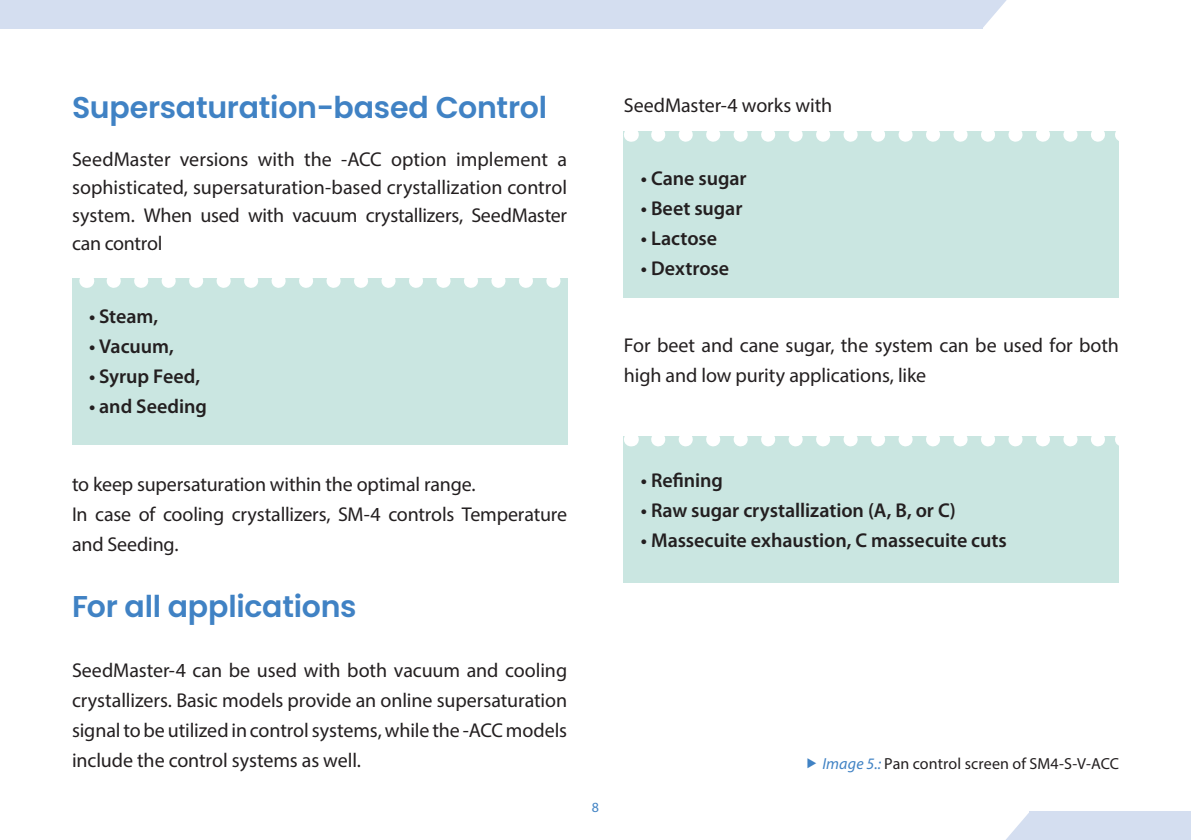
<style>
.page{position:relative;width:1191px;height:840px;background:#fff}
.page>*{position:absolute;margin:0;border:0;box-sizing:border-box;transform-origin:0 0}
.t1{font:600 30px "Poppins";letter-spacing:-.01em;color:#4082c4}
.t2{font:20px/30px "Myriad Pro";letter-spacing:-.01em;color:#231f20;text-align:justify}
.t3{font:600 20px "Myriad Pro";letter-spacing:-.005em;color:#231f20}
.t4{font:16px "Myriad Pro";letter-spacing:.005em;color:#231f20}
.t5{font:14px "Myriad Pro";color:#4082c4}
.s1{font-style:italic;color:#4082c4}
</style>
<div class="page">
<div style="left:72px;top:278px;width:495px;height:166px;background:#cae6e1"></div>
<svg style="left:114px;top:278px;width:447px;height:10px"></svg>
<svg style="left:982px;top:0;width:24px;height:28px"></svg>
<div style="left:0;top:0;width:982px;height:28px;background:#d4def0"></div>
<svg style="left:1006px;top:811px;width:24px;height:28px"></svg>
<div style="left:1030px;top:811px;width:161px;height:28px;background:#d4def0"></div>
<div style="left:624px;top:132px;width:495px;height:166px;background:#cae6e1"></div>
<svg style="left:658px;top:131px;width:450px;height:11px"></svg>
<div style="left:624px;top:436px;width:495px;height:147px;background:#cae6e1"></div>
<svg style="left:658px;top:436px;width:447px;height:10px"></svg>
<p class="t1" style="left:72px;top:90px;width:476px">Supersaturation-based Control</p>
<p class="t2" style="left:72px;top:145px;width:496px;line-height:28px">SeedMaster versions with the -ACC option implement a sophisticated, supersaturation-based crystallization control system. When used with vacuum crystallizers, SeedMaster can control</p>
<p class="t3" style="left:89px;top:303px;width:71px">• Steam,</p>
<p class="t3" style="left:89px;top:333px;width:86px">• Vacuum,</p>
<p class="t3" style="left:89px;top:363px;width:113px">• Syrup Feed,</p>
<p class="t3" style="left:89px;top:393px;width:119px">• and Seeding</p>
<p class="t2" style="left:72px;top:468px;width:405px">to keep supersaturation within the optimal range.</p>
<p class="t2" style="left:72px;top:498px;width:496px">In case of cooling crystallizers, SM-4 controls Temperature and Seeding.</p>
<p class="t1" style="left:72px;top:588px;width:286px">For all applications</p>
<p class="t2" style="left:72px;top:654px;width:496px">SeedMaster-4 can be used with both vacuum and cooling crystallizers. Basic models provide an online supersaturation signal to be utilized in control systems, while the -ACC models include the control systems as well.</p>
<p class="t5" style="left:592px;top:797px;width:9px">8</p>
<p class="t2" style="left:624px;top:89px;width:210px">SeedMaster-4 works with</p>
<p class="t3" style="left:641px;top:165px;width:107px">• Cane sugar</p>
<p class="t3" style="left:641px;top:195px;width:103px">• Beet sugar</p>
<p class="t3" style="left:641px;top:225px;width:78px">• Lactose</p>
<p class="t3" style="left:641px;top:255px;width:90px">• Dextrose</p>
<p class="t2" style="left:624px;top:329px;width:496px">For beet and cane sugar, the system can be used for both high and low purity applications, like</p>
<p class="t3" style="left:641px;top:467px;width:84px">• Refining</p>
<p class="t3" style="left:641px;top:497px;width:316px">• Raw sugar crystallization (A, B, or C)</p>
<p class="t3" style="left:641px;top:527px;width:367px">• Massecuite exhaustion, C massecuite cuts</p>
<p class="t4" style="left:822px;top:753px;width:298px"><span class="s1">Image 5.:</span> Pan control screen of SM4-S-V-ACC</p>
</div>
